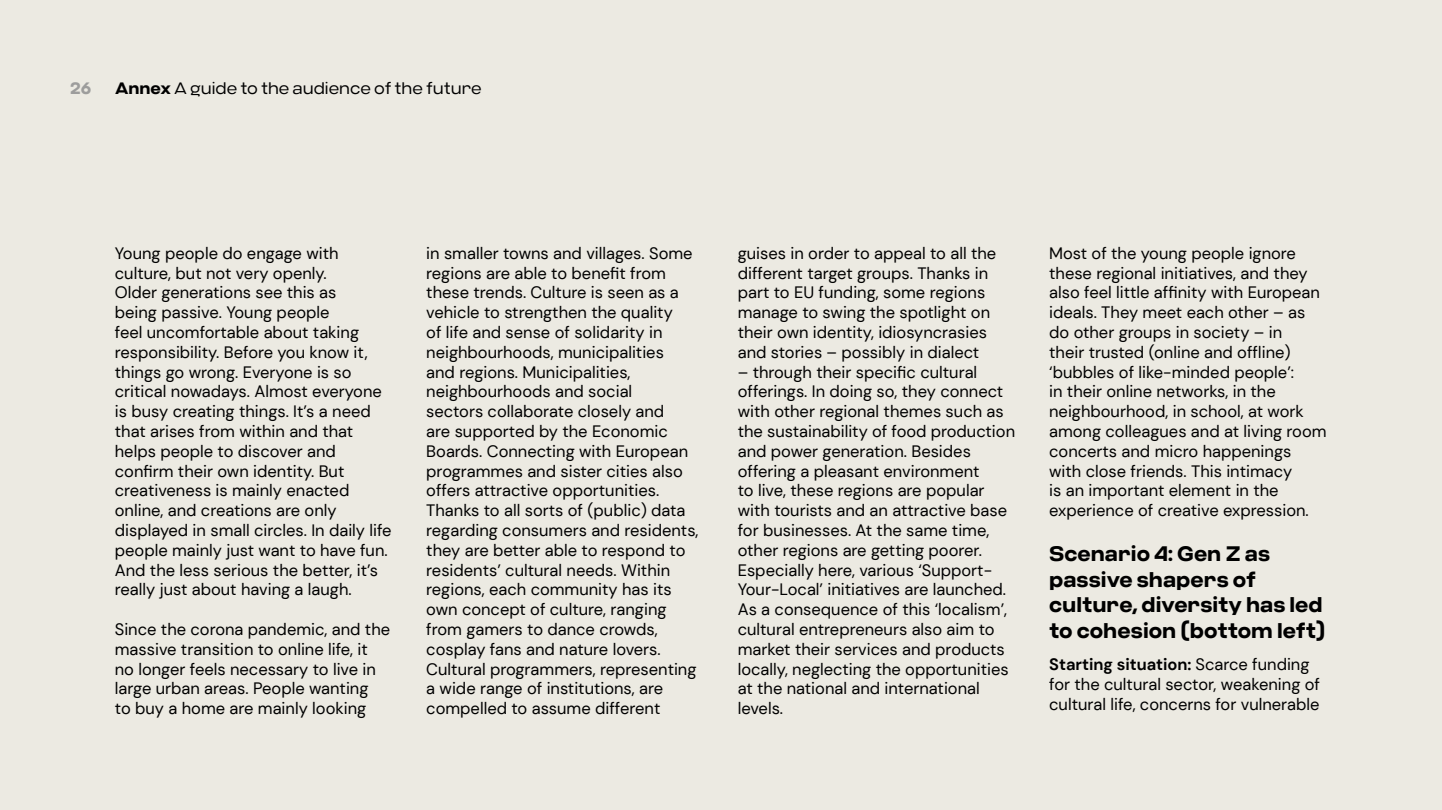
<style>
.page{position:relative;width:1442px;height:810px;background:#fff}
.page>*{position:absolute;margin:0;border:0;box-sizing:border-box;transform-origin:0 0}
.t1{font:700 21px/25.5px "Criteria CF";color:#000}
.t2{font:16.5px/19.8px "DM Sans";color:#000}
.t3{font:300 16.5px "Criteria CF";color:#000}
.t4{font:700 16.5px "Criteria CF";color:#9d9d9c}
.s1{font-weight:700}
</style>
<div class="page">
<div style="left:0;top:0;width:1441px;height:810px;background:#eceae2"></div>
<p class="t4" style="left:70px;top:78px;width:23px">26</p>
<p class="t3" style="left:115px;top:78px;width:368px"><span class="s1">Annex</span> A guide to the audience of the future</p>
<p class="t2" style="left:115px;top:243px;width:278px">Young people do engage with culture, but not very openly.<br>Older generations see this as<br>being passive. Young people<br>feel uncomfortable about taking responsibility. Before you know it, things go wrong. Everyone is so critical nowadays. Almost everyone is busy creating things. It’s a need that arises from within and that helps people to discover and confirm their own identity. But creativeness is mainly enacted online, and creations are only displayed in small circles. In daily life people mainly just want to have fun.<br>And the less serious the better, it’s really just about having a laugh.</p>
<p class="t2" style="left:115px;top:619px;width:277px">Since the corona pandemic, and the massive transition to online life, it no longer feels necessary to live in large urban areas. People wanting<br>to buy a home are mainly looking</p>
<p class="t2" style="left:426px;top:243px;width:274px">in smaller towns and villages. Some regions are able to benefit from these trends. Culture is seen as a vehicle to strengthen the quality<br>of life and sense of solidarity in neighbourhoods, municipalities<br>and regions. Municipalities, neighbourhoods and social<br>sectors collaborate closely and<br>are supported by the Economic<br>Boards. Connecting with European programmes and sister cities also offers attractive opportunities.<br>Thanks to all sorts of (public) data regarding consumers and residents, they are better able to respond to residents’ cultural needs. Within regions, each community has its own concept of culture, ranging from gamers to dance crowds, cosplay fans and nature lovers.<br>Cultural programmers, representing a wide range of institutions, are compelled to assume different</p>
<p class="t2" style="left:737px;top:243px;width:260px">guises in order to appeal to all the different target groups. Thanks in part to EU funding, some regions manage to swing the spotlight on their own identity, idiosyncrasies and stories – possibly in dialect</p>
<p class="t2" style="left:737px;top:362px;width:279px">– through their specific cultural offerings. In doing so, they connect with other regional themes such as the sustainability of food production and power generation. Besides offering a pleasant environment<br>to live, these regions are popular with tourists and an attractive base for businesses. At the same time, other regions are getting poorer.<br>Especially here, various ‘Support-Your-Local’ initiatives are launched.<br>As a consequence of this ‘localism’, cultural entrepreneurs also aim to market their services and products locally, neglecting the opportunities at the national and international levels.</p>
<p class="t2" style="left:1049px;top:243px;width:260px">Most of the young people ignore these regional initiatives, and they</p>
<p class="t2" style="left:1049px;top:283px;width:272px">also feel little affinity with European</p>
<p class="t2" style="left:1049px;top:302px;width:258px">ideals. They meet each other – as do other groups in society – in</p>
<p class="t2" style="left:1049px;top:342px;width:243px">their trusted (online and offline)</p>
<p class="t2" style="left:1049px;top:362px;width:279px">‘bubbles of like-minded people’:<br>in their online networks, in the neighbourhood, in school, at work among colleagues and at living room concerts and micro happenings with close friends. This intimacy<br>is an important element in the experience of creative expression.</p>
<h3 class="t1" style="left:1049px;top:542px;width:278px">Scenario 4: Gen Z as passive shapers of culture, diversity has led to cohesion (bottom left)</h3>
<p class="t2" style="left:1049px;top:655px;width:272px"><span class="s1">Starting situation:</span> Scarce funding for the cultural sector, weakening of cultural life, concerns for vulnerable</p>
</div>
